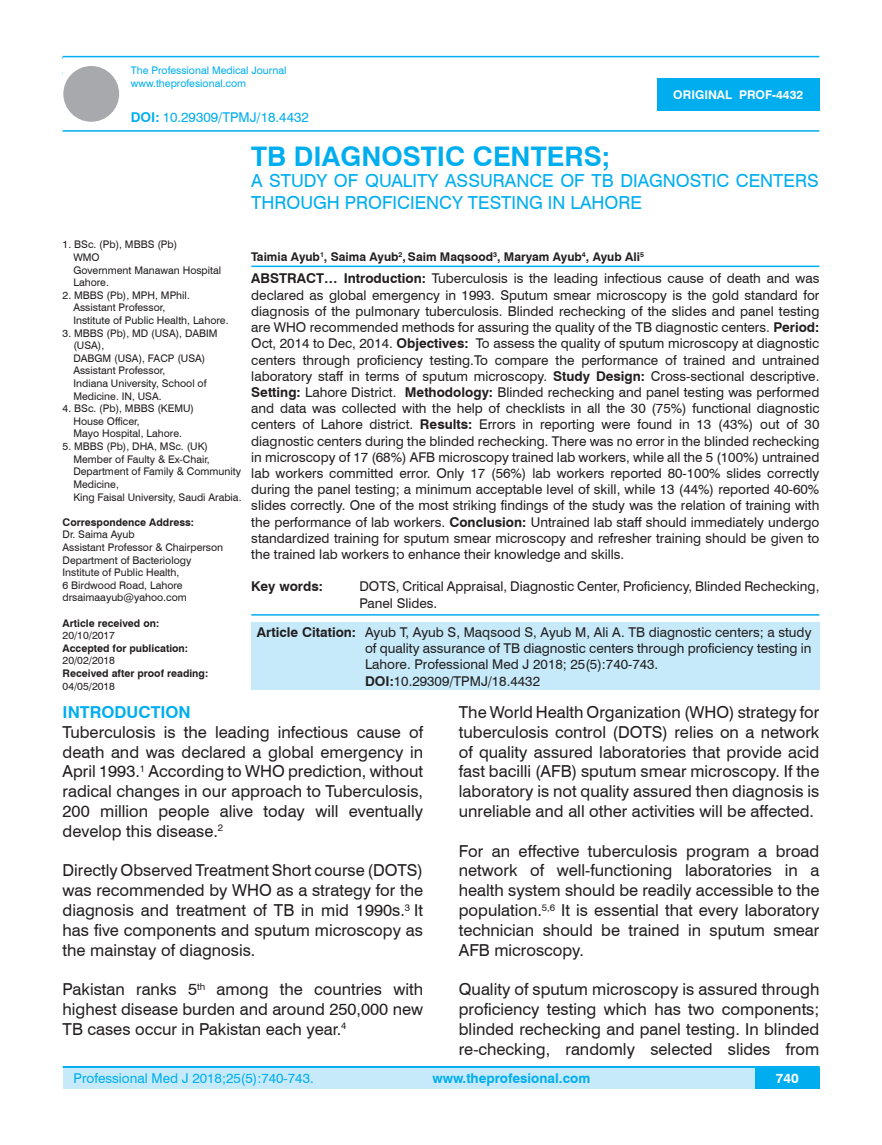
<style>
.page{position:relative;width:882px;height:1145px;background:#fff}
.page>*{position:absolute;margin:0;border:0;box-sizing:border-box;transform-origin:0 0}
.t1{font:700 27px "Swiss 721 BT";color:#00aeef}
.t2{font:18px/21.6px "Swiss 721 BT";color:#00aeef}
.t3{font:16.5px/19.8px "Swiss 721 BT";color:#231f20;text-align:justify}
.t4{font:700 16.5px "Swiss 721 BT";color:#00aeef}
.t5{font:13.5px/16.2px "Swiss 721 BT";color:#231f20;text-align:justify}
.t6{font:13.5px "Swiss 721 BT";color:#00aeef}
.t7{font:700 13.5px "Swiss 721 BT";color:#00aeef}
.t8{font:700 13.5px "Swiss 721 BT";color:#231f20}
.t9{font:700 13.5px "Swiss 721 BT";color:#fff}
.t10{font:700 12px "Swiss 721 BT";color:#231f20}
.t11{font:700 12px "Swiss 721 BT";color:#fff}
.No_Spacing{font:10.5px/12.6px "Swiss 721 BT";color:#231f20}
.No_Spacing-2{font:700 10.5px "Swiss 721 BT";color:#231f20}
.t12{font:10.5px "Swiss 721 BT";color:#00aeef}
.s1{font-weight:700}
</style>
<div class="page">
<div style="left:63px;top:1067px;width:756px;height:21px;background:#c6eafa"></div>
<hr style="left:63px;top:1066px;width:756px;height:2px;background:#00aeef">
<div style="left:754px;top:1068px;width:65px;height:20px;background:#00aeef"></div>
<hr style="left:63px;top:56px;width:756px;height:1px;background:#00aeef">
<hr style="left:63px;top:130px;width:756px;height:2px;background:#00aeef">
<div style="left:63px;top:66px;width:56px;height:56px;background:#a8a9ad;border-radius:50%"></div>
<div style="left:657px;top:78px;width:162px;height:33px;background:#00aeef"></div>
<hr style="left:251px;top:265px;width:568px;height:2px;background:#00aeef">
<hr style="left:251px;top:614px;width:568px;height:1px;background:#00aeef">
<div style="left:251px;top:622px;width:568px;height:67px;background:#c6eafa"></div>
<p class="t12" style="left:131px;top:63px;width:157px">The Professional Medical Journal</p>
<p class="t12" style="left:131px;top:76px;width:117px">www.theprofesional.com</p>
<p class="t6" style="left:131px;top:108px;width:179px"><span class="s1">DOI:</span> 10.29309/TPMJ/18.4432</p>
<p class="t11" style="left:673px;top:87px;width:131px">ORIGINAL PROF-4432</p>
<p class="t1" style="left:251px;top:137px;width:360px">TB DIAGNOSTIC CENTERS;</p>
<p class="t2" style="left:251px;top:169px;width:568px">A STUDY OF QUALITY ASSURANCE OF TB DIAGNOSTIC CENTERS<br>THROUGH PROFICIENCY TESTING IN LAHORE</p>
<p class="No_Spacing" style="left:63px;top:238px;width:116px">1. BSc. (Pb), MBBS (Pb)</p>
<p class="No_Spacing" style="left:73px;top:250px;width:28px">WMO</p>
<p class="No_Spacing" style="left:73px;top:263px;width:149px">Government Manawan Hospital<br>Lahore.</p>
<p class="No_Spacing" style="left:63px;top:288px;width:129px">2. MBBS (Pb), MPH, MPhil.</p>
<p class="No_Spacing" style="left:73px;top:301px;width:93px">Assistant Professor,</p>
<p class="No_Spacing" style="left:73px;top:313px;width:156px">Institute of Public Health, Lahore.</p>
<p class="No_Spacing" style="left:73px;top:326px;width:145px;text-indent:-11px">3. MBBS (Pb), MD (USA), DABIM (USA),</p>
<p class="No_Spacing" style="left:73px;top:351px;width:133px">DABGM (USA), FACP (USA)</p>
<p class="No_Spacing" style="left:73px;top:364px;width:93px">Assistant Professor,</p>
<p class="No_Spacing" style="left:73px;top:376px;width:134px">Indiana University, School of<br>Medicine. IN, USA.</p>
<p class="No_Spacing" style="left:63px;top:402px;width:133px">4. BSc. (Pb), MBBS (KEMU)</p>
<p class="No_Spacing" style="left:73px;top:414px;width:68px">House Officer,</p>
<p class="No_Spacing" style="left:73px;top:427px;width:110px">Mayo Hospital, Lahore.</p>
<p class="No_Spacing" style="left:63px;top:439px;width:147px">5. MBBS (Pb), DHA, MSc. (UK)</p>
<p class="No_Spacing" style="left:73px;top:452px;width:138px">Member of Faulty &amp; Ex-Chair,</p>
<p class="No_Spacing" style="left:73px;top:465px;width:169px">Department of Family &amp; Community<br>Medicine,</p>
<p class="No_Spacing" style="left:73px;top:490px;width:169px">King Faisal University, Saudi Arabia.</p>
<p class="No_Spacing-2" style="left:63px;top:515px;width:133px">Correspondence Address:</p>
<p class="No_Spacing" style="left:63px;top:528px;width:74px">Dr. Saima Ayub</p>
<p class="No_Spacing" style="left:63px;top:540px;width:162px">Assistant Professor &amp; Chairperson</p>
<p class="No_Spacing" style="left:63px;top:553px;width:130px">Department of Bacteriology</p>
<p class="No_Spacing" style="left:63px;top:565px;width:118px">Institute of Public Health,</p>
<p class="No_Spacing" style="left:63px;top:578px;width:121px">6 Birdwood Road, Lahore</p>
<p class="No_Spacing" style="left:63px;top:591px;width:126px">drsaimaayub@yahoo.com</p>
<p class="No_Spacing-2" style="left:63px;top:615px;width:98px">Article received on:</p>
<p class="No_Spacing" style="left:63px;top:628px;width:54px">20/10/2017</p>
<p class="No_Spacing-2" style="left:63px;top:641px;width:127px">Accepted for publication:</p>
<p class="No_Spacing" style="left:63px;top:654px;width:54px">20/02/2018</p>
<p class="No_Spacing-2" style="left:63px;top:666px;width:147px">Received after proof reading:</p>
<p class="No_Spacing" style="left:63px;top:679px;width:54px">04/05/2018</p>
<p class="t10" style="left:251px;top:248px;width:394px">Taimia Ayub<sup>1</sup>, Saima Ayub<sup>2</sup>, Saim Maqsood<sup>3</sup>, Maryam Ayub<sup>4</sup>, Ayub Ali<sup>5</sup></p>
<p class="t5" style="left:251px;top:270px;width:569px"><span class="s1">ABSTRACT… Introduction:</span> Tuberculosis is the leading infectious cause of death and was declared as global emergency in 1993. Sputum smear microscopy is the gold standard for diagnosis of the pulmonary tuberculosis. Blinded rechecking of the slides and panel testing are WHO recommended methods for assuring the quality of the TB diagnostic centers. <span class="s1">Period:<br></span>Oct, 2014 to Dec, 2014. <span class="s1">Objectives:</span> To assess the quality of sputum microscopy at diagnostic centers through proficiency testing.To compare the performance of trained and untrained laboratory staff in terms of sputum microscopy. <span class="s1">Study Design:</span> Cross-sectional descriptive.<br><span class="s1">Setting:</span> Lahore District. <span class="s1">Methodology:</span> Blinded rechecking and panel testing was performed and data was collected with the help of checklists in all the 30 (75%) functional diagnostic centers of Lahore district. <span class="s1">Results:</span> Errors in reporting were found in 13 (43%) out of 30 diagnostic centers during the blinded rechecking. There was no error in the blinded rechecking in microscopy of 17 (68%) AFB microscopy trained lab workers, while all the 5 (100%) untrained lab workers committed error. Only 17 (56%) lab workers reported 80-100% slides correctly during the panel testing; a minimum acceptable level of skill, while 13 (44%) reported 40-60% slides correctly. One of the most striking findings of the study was the relation of training with the performance of lab workers. <span class="s1">Conclusion:</span> Untrained lab staff should immediately undergo standardized training for sputum smear microscopy and refresher training should be given to the trained lab workers to enhance their knowledge and skills.</p>
<p class="t8" style="left:251px;top:577px;width:73px">Key words:</p>
<p class="t5" style="left:359px;top:578px;width:461px">DOTS, Critical Appraisal, Diagnostic Center, Proficiency, Blinded Rechecking,<br>Panel Slides.</p>
<p class="t5" style="left:365px;top:623px;width:447px;text-indent:-108px"><span class="s1">Article Citation:</span> Ayub T, Ayub S, Maqsood S, Ayub M, Ali A. TB diagnostic centers; a study of quality assurance of TB diagnostic centers through proficiency testing in Lahore. Professional Med J 2018; 25(5):740-743.</p>
<p class="t5" style="left:365px;top:672px;width:176px"><span class="s1">DOI:</span>10.29309/TPMJ/18.4432</p>
<p class="t4" style="left:63px;top:700px;width:130px">INTRODUCTION</p>
<p class="t3" style="left:63px;top:721px;width:362px">Tuberculosis is the leading infectious cause of death and was declared a global emergency in April 1993.<sup>1</sup> According to WHO prediction, without radical changes in our approach to Tuberculosis, 200 million people alive today will eventually develop this disease.<sup>2</sup></p>
<p class="t3" style="left:63px;top:860px;width:362px">Directly Observed Treatment Short course (DOTS) was recommended by WHO as a strategy for the diagnosis and treatment of TB in mid 1990s.<sup>3</sup> It has five components and sputum microscopy as the mainstay of diagnosis.</p>
<p class="t3" style="left:63px;top:978px;width:362px">Pakistan ranks 5<sup>th</sup> among the countries with highest disease burden and around 250,000 new TB cases occur in Pakistan each year.<sup>4</sup></p>
<p class="t3" style="left:458px;top:701px;width:362px">The World Health Organization (WHO) strategy for tuberculosis control (DOTS) relies on a network of quality assured laboratories that provide acid fast bacilli (AFB) sputum smear microscopy. If the laboratory is not quality assured then diagnosis is unreliable and all other activities will be affected.</p>
<p class="t3" style="left:458px;top:840px;width:362px">For an effective tuberculosis program a broad network of well-functioning laboratories in a health system should be readily accessible to the population.<sup>5,6</sup> It is essential that every laboratory technician should be trained in sputum smear AFB microscopy.</p>
<p class="t3" style="left:458px;top:978px;width:362px">Quality of sputum microscopy is assured through proficiency testing which has two components; blinded rechecking and panel testing. In blinded re-checking, randomly selected slides from</p>
<p class="t6" style="left:74px;top:1069px;width:241px">Professional Med J 2018;25(5):740-743.</p>
<p class="t7" style="left:432px;top:1069px;width:159px">www.theprofesional.com</p>
<p class="t9" style="left:775px;top:1069px;width:24px">740</p>
</div>
